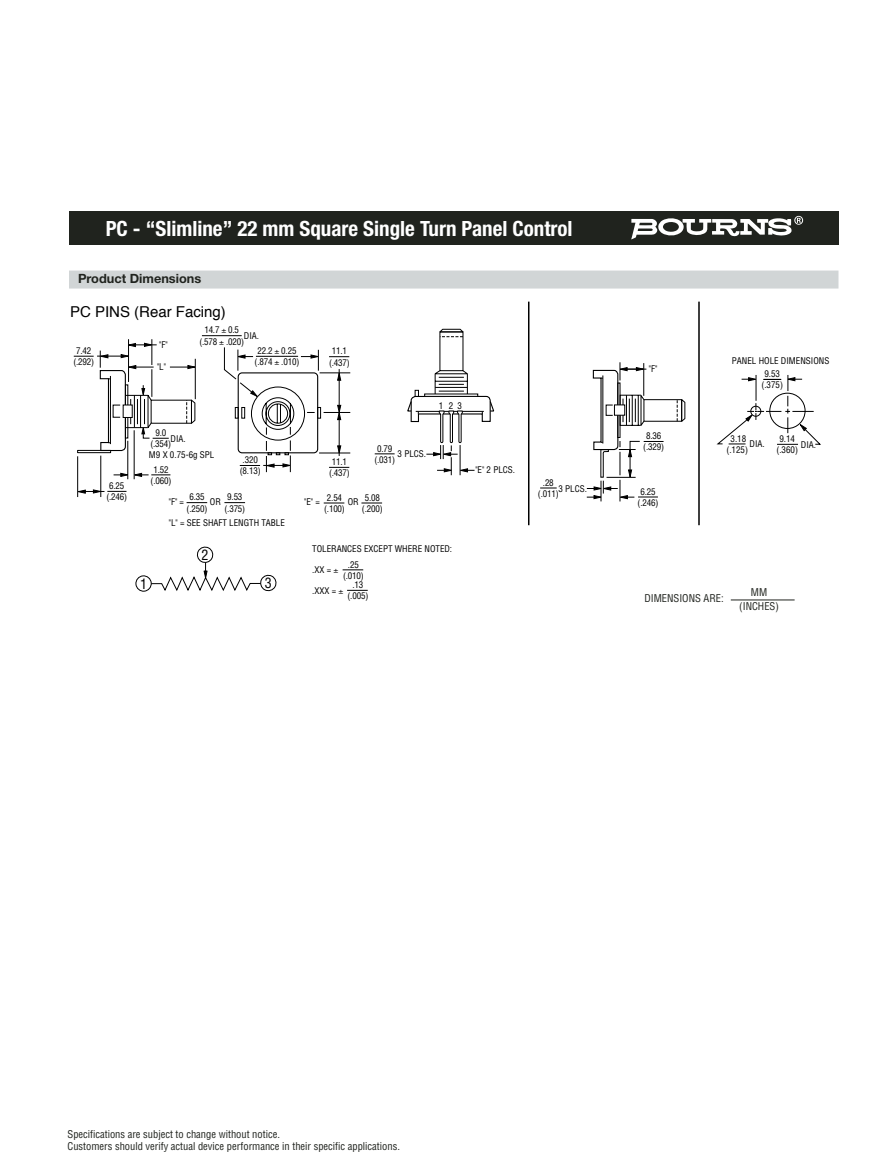
<style>
.page{position:relative;width:891px;height:1175px;background:#fff}
.page>*{position:absolute;margin:0;border:0;box-sizing:border-box;transform-origin:0 0}
.t1{font:700 condensed 21px "Helvetica Neue";color:#fff}
.t2{font:15px "Helvetica";color:#000}
.t3{font:condensed 13.95px "Helvetica";color:#000}
.t4{font:700 12.75px "Helvetica Neue";color:#20231e}
.t5{font:condensed 10.5px/12px "Helvetica";color:#20231e}
.t6{font:condensed 9px/11.2px "Helvetica";color:#000;text-align:center}
.t7{font:condensed 9px/11.2px "Helvetica";letter-spacing:-.02em;color:#000;text-align:center}
</style>
<div class="page">
<div style="left:69px;top:212px;width:769px;height:32px;background:#20231e"></div>
<svg style="left:631px;top:216px;width:172px;height:23px"></svg>
<hr style="left:134px;top:430px;width:1px;height:49px;background:#000">
<hr style="left:128px;top:441px;width:1px;height:38px;background:#000">
<hr style="left:101px;top:455px;width:1px;height:42px;background:#000">
<hr style="left:77px;top:456px;width:1px;height:41px;background:#000">
<div style="left:77px;top:450px;width:34px;height:3px;border:1px solid #000"></div>
<svg style="left:407px;top:328px;width:88px;height:147px"></svg>
<hr style="left:528px;top:302px;width:2px;height:223px;background:#000">
<svg style="left:135px;top:575px;width:17px;height:17px"></svg>
<svg style="left:149px;top:546px;width:128px;height:46px"></svg>
<hr style="left:698px;top:302px;width:2px;height:223px;background:#000">
<svg style="left:74px;top:339px;width:122px;height:112px"></svg>
<svg style="left:114px;top:473px;width:56px;height:4px"></svg>
<svg style="left:77px;top:489px;width:49px;height:4px"></svg>
<svg style="left:187px;top:502px;width:20px;height:1px"></svg>
<svg style="left:224px;top:502px;width:21px;height:1px"></svg>
<hr style="left:202px;top:335px;width:40px;height:1px;background:#000">
<svg style="left:375px;top:453px;width:20px;height:1px"></svg>
<svg style="left:324px;top:502px;width:20px;height:1px"></svg>
<svg style="left:361px;top:502px;width:21px;height:1px"></svg>
<svg style="left:540px;top:487px;width:17px;height:1px"></svg>
<svg style="left:587px;top:362px;width:99px;height:139px"></svg>
<svg style="left:716px;top:375px;width:105px;height:70px"></svg>
<hr style="left:731px;top:599px;width:64px;height:1px;background:#20231e">
<div style="left:69px;top:270px;width:769px;height:18px;background:#d1d5d6"></div>
<svg style="left:342px;top:569px;width:21px;height:2px"></svg>
<svg style="left:347px;top:589px;width:21px;height:2px"></svg>
<svg style="left:223px;top:347px;width:127px;height:125px"></svg>
<h1 class="t1" style="left:106px;top:221px;width:468px">PC - “Slimline” 22 mm Square Single Turn Panel Control</h1>
<h3 class="t4" style="left:78px;top:273px;width:125px">Product Dimensions</h3>
<h2 class="t2" style="left:70px;top:305px;width:157px">PC PINS (Rear Facing)</h2>
<p class="t6" style="left:73px;top:346px;width:22px">7.42 (.292)</p>
<p class="t6" style="left:159px;top:340px;width:10px">"F"</p>
<p class="t6" style="left:157px;top:362px;width:10px">"L"</p>
<p class="t6" style="left:199px;top:325px;width:46px">14.7 0.5 (.578 .020)</p>
<p class="t6" style="left:244px;top:331px;width:17px">DIA.</p>
<p class="t7" style="left:255px;top:346px;width:46px">22.2 0.25 (.874 .010)</p>
<p class="t6" style="left:329px;top:346px;width:22px">11.1 (.437)</p>
<p class="t6" style="left:106px;top:481px;width:22px">6.25 (.246)</p>
<p class="t6" style="left:150px;top:428px;width:22px">9.0 (.354)</p>
<p class="t6" style="left:151px;top:464px;width:22px">1.52 (.060)</p>
<p class="t6" style="left:171px;top:433px;width:17px">DIA.</p>
<p class="t6" style="left:149px;top:450px;width:67px">M9 X 0.75-6g SPL</p>
<p class="t6" style="left:240px;top:455px;width:22px">.320 (8.13)</p>
<p class="t6" style="left:329px;top:457px;width:22px">11.1 (.437)</p>
<p class="t6" style="left:374px;top:443px;width:22px">0.79 (.031)</p>
<p class="t6" style="left:398px;top:449px;width:30px">3 PLCS.</p>
<p class="t6" style="left:187px;top:492px;width:22px">6.35 (.250)</p>
<p class="t6" style="left:224px;top:492px;width:22px">9.53 (.375)</p>
<p class="t6" style="left:324px;top:492px;width:22px">2.54 (.100)</p>
<p class="t6" style="left:362px;top:492px;width:22px">5.08 (.200)</p>
<p class="t6" style="left:210px;top:497px;width:12px">OR</p>
<p class="t6" style="left:348px;top:497px;width:12px">OR</p>
<p class="t6" style="left:169px;top:497px;width:17px">"F" =</p>
<p class="t6" style="left:169px;top:518px;width:118px">"L" = SEE SHAFT LENGTH TABLE</p>
<p class="t6" style="left:304px;top:497px;width:17px">"E" =</p>
<p class="t6" style="left:439px;top:400px;width:24px">123</p>
<h3 class="t3" style="left:202px;top:549px;width:8px">2</h3>
<h3 class="t3" style="left:140px;top:578px;width:8px">1</h3>
<h3 class="t3" style="left:265px;top:577px;width:8px">3</h3>
<p class="t6" style="left:312px;top:543px;width:141px">TOLERANCES EXCEPT WHERE NOTED:</p>
<p class="t6" style="left:312px;top:564px;width:20px">.XX =</p>
<p class="t6" style="left:312px;top:585px;width:26px">.XXX =</p>
<p class="t6" style="left:343px;top:559px;width:22px">.25 (.010)</p>
<p class="t6" style="left:348px;top:580px;width:22px">.13 (.005)</p>
<p class="t6" style="left:475px;top:465px;width:41px">"E" 2 PLCS.</p>
<p class="t6" style="left:649px;top:364px;width:10px">"F"</p>
<p class="t6" style="left:643px;top:431px;width:22px">8.36 (.329)</p>
<p class="t6" style="left:538px;top:477px;width:22px">.28 (.011)</p>
<p class="t6" style="left:638px;top:486px;width:22px">6.25 (.246)</p>
<p class="t6" style="left:558px;top:484px;width:30px">3 PLCS.</p>
<p class="t6" style="left:764px;top:355px;width:67px;line-height:12.9px;text-align:left;text-indent:-32px">PANEL HOLE DIMENSIONS<br>9.53</p>
<p class="t6" style="left:761px;top:380px;width:23px">(.375)</p>
<p class="t6" style="left:726px;top:433px;width:23px">3.18 (.125)</p>
<p class="t6" style="left:750px;top:439px;width:17px">DIA.</p>
<p class="t6" style="left:776px;top:434px;width:23px">9.14 (.360)</p>
<p class="t6" style="left:801px;top:439px;width:17px">DIA.</p>
<p class="t5" style="left:644px;top:593px;width:81px">DIMENSIONS ARE:</p>
<p class="t5" style="left:739px;top:586px;width:41px;line-height:14.1px;text-align:center">MM (INCHES)</p>
<p class="t5" style="left:68px;top:1128px;width:334px">Specifications are subject to change without notice.<br>Customers should verify actual device performance in their specific applications.</p>
</div>
